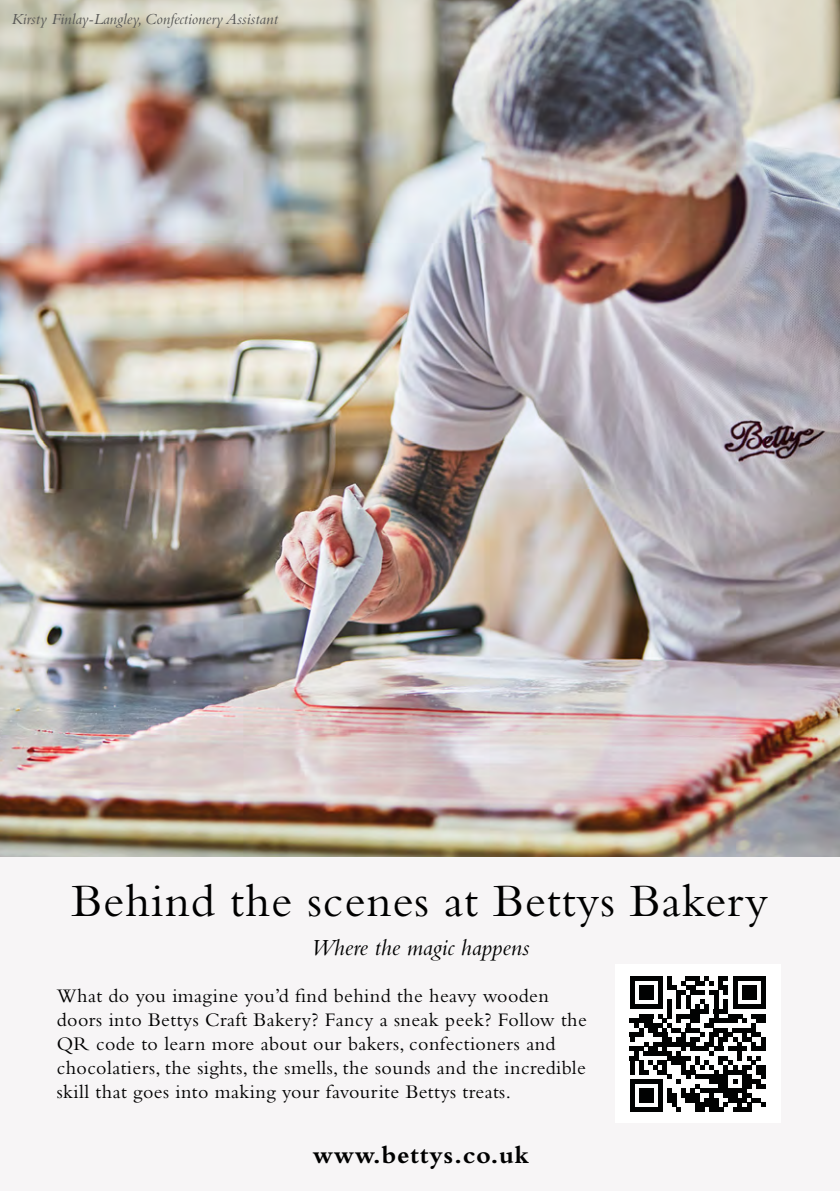
<style>
.page{position:relative;width:840px;height:1191px;background:#fff}
.page>*{position:absolute;margin:0;border:0;box-sizing:border-box;transform-origin:0 0}
.t1{font:48px "Bembo NT";letter-spacing:.02em;color:#000}
.t2{font:700 26px "Bembo";letter-spacing:.025em;color:#000}
.t3{font:italic 24px "Bembo NT";color:#000}
.t4{font:20px/24px "Bembo";letter-spacing:.02em;color:#000}
.t5{font:italic 16px "Bembo NT";color:#575756}
</style>
<div class="page">
<div style="left:0;top:0;width:839px;height:1191px;background:#f7f5f6"></div>
<img style="left:0;top:0;width:839px;height:856px">
<div style="left:614px;top:964px;width:165px;height:159px;background:#fff"></div>
<svg style="left:629px;top:976px;width:136px;height:136px"></svg>
<div style="left:629px;top:1107px;width:33px;height:5px;background:#010202"></div>
<div style="left:638px;top:1088px;width:14px;height:14px;background:#010202"></div>
<p class="t5" style="left:11px;top:9px;width:268px">Kirsty Finlay-Langley, Confectionery Assistant</p>
<h1 class="t1" style="left:72px;top:873px;width:697px">Behind the scenes at Bettys Bakery</h1>
<p class="t3" style="left:310px;top:933px;width:220px">Where the magic happens</p>
<p class="t4" style="left:57px;top:983px;width:531px">What do you imagine you’d find behind the heavy wooden doors into Bettys Craft Bakery? Fancy a sneak peek? Follow the QR code to learn more about our bakers, confectioners and chocolatiers, the sights, the smells, the sounds and the incredible skill that goes into making your favourite Bettys treats.</p>
<h2 class="t2" style="left:313px;top:1140px;width:217px">www.bettys.co.uk</h2>
</div>
